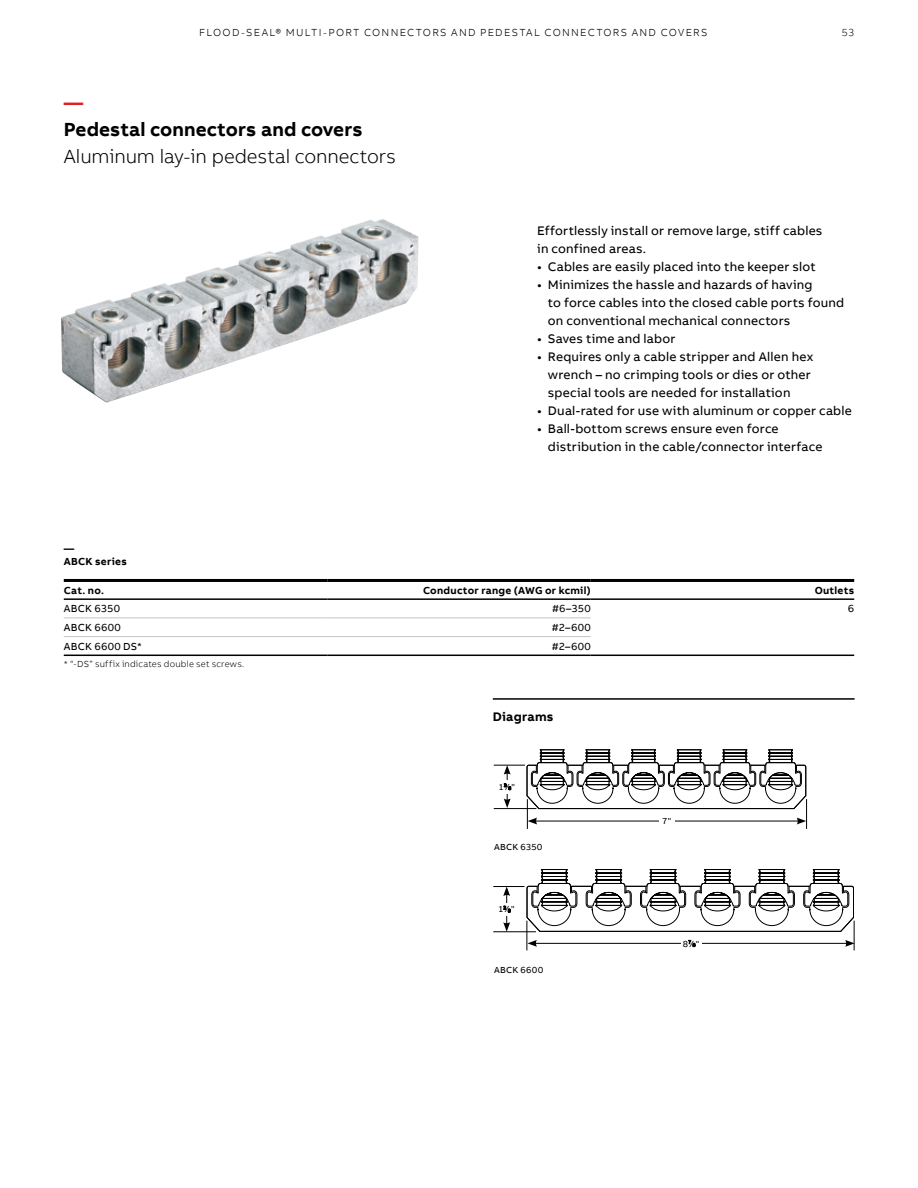
<style>
.page{position:relative;width:918px;height:1188px;background:#fff}
.page>*{position:absolute;margin:0;border:0;box-sizing:border-box;transform-origin:0 0}
.t1{font:300 19.5px "AB Bvoice";letter-spacing:-.005em;color:#000}
.t2{font:700 19.5px "AB Bvoice";letter-spacing:.005em;color:#000}
.t3{font:700 19.5px "AB Bvoice";color:#e01f26}
.t4{font:12.75px/18px "AB Bvoice";letter-spacing:.015em;color:#000}
.t5{font:700 12.75px "AB Bvoice";letter-spacing:.02em;color:#000}
.t6{font:300 10.5px "AB Bvoice";letter-spacing:.12em;color:#000}
.t7{font:700 10.5px/13.5px "AB Bvoice";letter-spacing:.025em;color:#000}
.t8{font:10.5px "AB Bvoice";letter-spacing:.025em;color:#000}
.t9{font:300 9px "AB Bvoice";letter-spacing:.025em;color:#000}
.t10{font:9px "AB Bvoice";letter-spacing:.035em;color:#000}
.s1{font-size:4.95px}
</style>
<div class="page">
<img style="left:61px;top:219px;width:357px;height:184px">
<hr style="left:64px;top:618px;width:263px;height:1px;background:#c6c4c5">
<hr style="left:327px;top:618px;width:264px;height:1px;background:#c6c4c5">
<hr style="left:64px;top:636px;width:263px;height:1px;background:#c6c4c5">
<hr style="left:327px;top:636px;width:264px;height:1px;background:#c6c4c5">
<hr style="left:64px;top:579px;width:263px;height:3px;background:#000">
<hr style="left:327px;top:579px;width:264px;height:3px;background:#000">
<hr style="left:591px;top:579px;width:263px;height:3px;background:#000">
<hr style="left:64px;top:598px;width:263px;height:2px;background:#000">
<hr style="left:327px;top:598px;width:264px;height:2px;background:#000">
<hr style="left:591px;top:598px;width:263px;height:2px;background:#000">
<hr style="left:64px;top:655px;width:263px;height:1px;background:#000">
<hr style="left:327px;top:655px;width:264px;height:1px;background:#000">
<hr style="left:591px;top:655px;width:263px;height:1px;background:#000">
<svg style="left:527px;top:749px;width:279px;height:60px"></svg>
<hr style="left:493px;top:886px;width:31px;height:1px;background:#000">
<hr style="left:493px;top:931px;width:43px;height:1px;background:#000">
<hr style="left:506px;top:894px;width:1px;height:31px;background:#000">
<svg style="left:503px;top:887px;width:7px;height:9px"></svg>
<svg style="left:503px;top:922px;width:7px;height:10px"></svg>
<div style="left:497px;top:903px;width:19px;height:12px;background:#fff"></div>
<svg style="left:504px;top:906px;width:7px;height:7px"></svg>
<hr style="left:494px;top:765px;width:31px;height:1px;background:#000">
<hr style="left:494px;top:808px;width:42px;height:1px;background:#000">
<svg style="left:504px;top:765px;width:7px;height:43px"></svg>
<hr style="left:806px;top:799px;width:1px;height:30px;background:#000">
<hr style="left:535px;top:821px;width:264px;height:1px;background:#000">
<svg style="left:797px;top:818px;width:9px;height:6px"></svg>
<svg style="left:528px;top:818px;width:9px;height:6px"></svg>
<div style="left:659px;top:815px;width:16px;height:12px;background:#fff"></div>
<hr style="left:527px;top:799px;width:1px;height:30px;background:#000">
<svg style="left:527px;top:869px;width:328px;height:81px"></svg>
<hr style="left:493px;top:698px;width:362px;height:2px;background:#000">
<p class="t6" style="left:199px;top:26px;width:510px">FLOOD-SEAL® MULTI-PORT CONNECTORS AND PEDESTAL CONNECTORS AND COVERS</p>
<h1 class="t3" style="left:64px;top:90px;width:21px">—</h1>
<h1 class="t2" style="left:64px;top:117px;width:300px">Pedestal connectors and covers</h1>
<h1 class="t1" style="left:64px;top:145px;width:334px">Aluminum lay-in pedestal connectors</h1>
<p class="t6" style="left:842px;top:26px;width:14px">53</p>
<p class="t4" style="left:537px;top:222px;width:287px">Effortlessly install or remove large, stiff cables in confined areas.</p>
<p class="t4" style="left:537px;top:258px;width:280px">• Cables are easily placed into the keeper slot</p>
<p class="t4" style="left:548px;top:276px;width:298px;text-indent:-11px">• Minimizes the hassle and hazards of having<br>to force cables into the closed cable ports found on conventional mechanical connectors</p>
<p class="t4" style="left:537px;top:330px;width:140px">• Saves time and labor</p>
<p class="t4" style="left:548px;top:348px;width:267px;text-indent:-11px">• Requires only a cable stripper and Allen hex wrench – no crimping tools or dies or other special tools are needed for installation</p>
<p class="t4" style="left:537px;top:402px;width:316px">• Dual-rated for use with aluminum or copper cable</p>
<p class="t4" style="left:548px;top:420px;width:276px;text-indent:-11px">• Ball-bottom screws ensure even force distribution in the cable/connector interface</p>
<p class="t7" style="left:64px;top:542px;width:65px">—<br>ABCK series</p>
<p class="t7" style="left:64px;top:583px;width:42px">Cat. no.</p>
<p class="t7" style="left:423px;top:583px;width:169px">Conductor range (AWG or kcmil)</p>
<p class="t7" style="left:815px;top:583px;width:41px">Outlets</p>
<p class="t8" style="left:64px;top:602px;width:58px">ABCK 6350</p>
<p class="t8" style="left:552px;top:602px;width:40px">#6–350</p>
<p class="t8" style="left:848px;top:602px;width:8px">6</p>
<p class="t8" style="left:64px;top:621px;width:58px">ABCK 6600</p>
<p class="t8" style="left:552px;top:621px;width:40px">#2–600</p>
<p class="t8" style="left:64px;top:640px;width:80px">ABCK 6600 DS*</p>
<p class="t8" style="left:552px;top:640px;width:40px">#2–600</p>
<p class="t9" style="left:64px;top:659px;width:182px">* “-DS” suffix indicates double set screws.</p>
<p class="t5" style="left:493px;top:708px;width:62px">Diagrams</p>
<p class="t10" style="left:499px;top:781px;width:17px">1<sup>3</sup>⁄<span class="s1">8</span>"</p>
<p class="t10" style="left:494px;top:841px;width:50px">ABCK 6350</p>
<p class="t10" style="left:499px;top:904px;width:17px">1<sup>3</sup>⁄<span class="s1">8</span>"</p>
<p class="t10" style="left:494px;top:965px;width:51px">ABCK 6600</p>
<p class="t10" style="left:663px;top:816px;width:10px">7"</p>
<p class="t10" style="left:683px;top:938px;width:18px">8<sup>7</sup>⁄<span class="s1">8</span>"</p>
</div>
